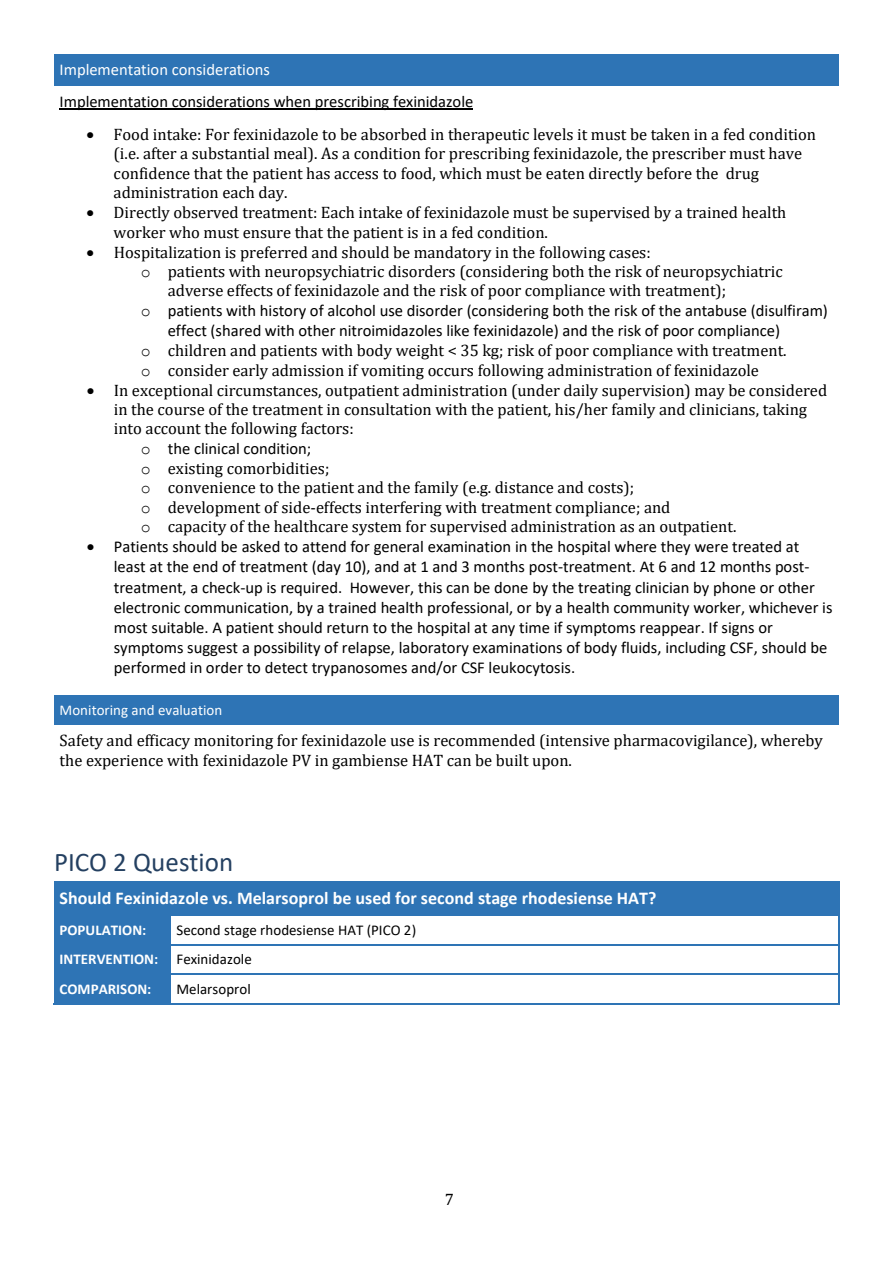
<style>
.page{position:relative;width:893px;height:1264px;background:#fff}
.page>*{position:absolute;margin:0;border:0;box-sizing:border-box;transform-origin:0 0}
.t1{font:27px "Calibri";color:#244061}
.t2{font:700 18px "Calibri";color:#fff}
.t3{font:16.5px/19.2px "Cambria";color:#000}
.t4{font:16.5px/20.1px "Calibri";color:#000}
.t5{font:16.5px "Calibri";color:#fff}
.t6{font:15px "Calibri";color:#000}
.t7{font:700 15px "Calibri";color:#fff}
.t8{font:15px "Calibri";letter-spacing:.005em;color:#fff}
.s1{font-family:"Courier New"}
</style>
<div class="page">
<div style="left:60px;top:60px;width:773px;height:20px;background:#2e74b5"></div>
<div style="left:54px;top:54px;width:784px;height:6px;background:#2e74b5"></div>
<div style="left:54px;top:80px;width:784px;height:5px;background:#2e74b5"></div>
<hr style="left:60px;top:109px;width:413px;height:1px;background:#000">
<div style="left:60px;top:701px;width:773px;height:18px;background:#2e74b5"></div>
<div style="left:54px;top:695px;width:784px;height:6px;background:#2e74b5"></div>
<div style="left:54px;top:719px;width:784px;height:5px;background:#2e74b5"></div>
<div style="left:60px;top:886px;width:773px;height:22px;background:#2e74b5"></div>
<hr style="left:54px;top:881px;width:784px;height:1px;background:#2e74b5">
<hr style="left:54px;top:882px;width:784px;height:4px;background:#2e74b5">
<div style="left:54px;top:908px;width:784px;height:6px;background:#2e74b5"></div>
<div style="left:54px;top:914px;width:117px;height:30px;background:#2e74b5"></div>
<hr style="left:172px;top:914px;width:666px;height:1px;background:#2e74b5">
<div style="left:54px;top:944px;width:117px;height:29px;background:#2e74b5"></div>
<hr style="left:172px;top:944px;width:666px;height:1px;background:#2e74b5">
<div style="left:54px;top:973px;width:117px;height:30px;background:#2e74b5"></div>
<hr style="left:172px;top:973px;width:666px;height:1px;background:#2e74b5">
<hr style="left:53px;top:1003px;width:118px;height:1px;background:#2e74b5">
<hr style="left:171px;top:1003px;width:667px;height:1px;background:#2e74b5">
<svg style="left:838px;top:881px;width:1px;height:123px"></svg>
<p class="t5" style="left:60px;top:58px;width:212px">Implementation considerations</p>
<p class="t4" style="left:60px;top:91px;width:415px">Implementation considerations when prescribing fexinidazole</p>
<p class="t3" style="left:114px;top:124px;width:704px;text-indent:-27px">• Food intake: For fexinidazole to be absorbed in therapeutic levels it must be taken in a fed condition (i.e. after a substantial meal). As a condition for prescribing fexinidazole, the prescriber must have confidence that the patient has access to food, which must be eaten directly before the drug administration each day.</p>
<p class="t3" style="left:114px;top:203px;width:674px;text-indent:-27px">• Directly observed treatment: Each intake of fexinidazole must be supervised by a trained health worker who must ensure that the patient is in a fed condition.</p>
<p class="t3" style="left:87px;top:242px;width:565px">• Hospitalization is preferred and should be mandatory in the following cases:</p>
<p class="t3" style="left:168px;top:262px;width:616px;text-indent:-27px"><span class="s1">o</span> patients with neuropsychiatric disorders (considering both the risk of neuropsychiatric adverse effects of fexinidazole and the risk of poor compliance with treatment);</p>
<p class="t4" style="left:168px;top:300px;width:661px;text-indent:-27px"><span class="s1">o</span> patients with history of alcohol use disorder (considering both the risk of the antabuse (disulfiram) effect (shared with other nitroimidazoles like fexinidazole) and the risk of poor compliance)</p>
<p class="t3" style="left:141px;top:341px;width:647px"><span class="s1">o</span> children and patients with body weight &lt; 35 kg; risk of poor compliance with treatment.</p>
<p class="t3" style="left:141px;top:360px;width:619px"><span class="s1">o</span> consider early admission if vomiting occurs following administration of fexinidazole</p>
<p class="t3" style="left:114px;top:380px;width:715px;text-indent:-27px">• In exceptional circumstances, outpatient administration (under daily supervision) may be considered in the course of the treatment in consultation with the patient, his/her family and clinicians, taking into account the following factors:</p>
<p class="t4" style="left:141px;top:438px;width:172px"><span class="s1">o</span> the clinical condition;</p>
<p class="t3" style="left:141px;top:458px;width:190px"><span class="s1">o</span> existing comorbidities;</p>
<p class="t3" style="left:141px;top:478px;width:495px"><span class="s1">o</span> convenience to the patient and the family (e.g. distance and costs);</p>
<p class="t3" style="left:141px;top:497px;width:531px"><span class="s1">o</span> development of side-effects interfering with treatment compliance; and</p>
<p class="t3" style="left:141px;top:516px;width:597px"><span class="s1">o</span> capacity of the healthcare system for supervised administration as an outpatient.</p>
<p class="t4" style="left:114px;top:536px;width:720px;text-indent:-27px">• Patients should be asked to attend for general examination in the hospital where they were treated at least at the end of treatment (day 10), and at 1 and 3 months post-treatment. At 6 and 12 months post&shy;treatment, a check-up is required. However, this can be done by the treating clinician by phone or other electronic communication, by a trained health professional, or by a health community worker, whichever is most suitable. A patient should return to the hospital at any time if symptoms reappear. If signs or symptoms suggest a possibility of relapse, laboratory examinations of body fluids, including CSF, should be performed in order to detect trypanosomes and/or CSF leukocytosis.</p>
<p class="t8" style="left:60px;top:700px;width:164px">Monitoring and evaluation</p>
<p class="t3" style="left:60px;top:730px;width:764px">Safety and efficacy monitoring for fexinidazole use is recommended (intensive pharmacovigilance), whereby the experience with fexinidazole PV in gambiense HAT can be built upon.</p>
<p class="t1" style="left:54px;top:843px;width:181px">PICO 2 Question</p>
<p class="t2" style="left:60px;top:885px;width:598px">Should Fexinidazole vs. Melarsoprol be used for second stage rhodesiense HAT?</p>
<p class="t7" style="left:60px;top:918px;width:88px">POPULATION:</p>
<p class="t6" style="left:176px;top:919px;width:241px">Second stage rhodesiense HAT (PICO 2)</p>
<p class="t7" style="left:60px;top:948px;width:100px">INTERVENTION:</p>
<p class="t6" style="left:176px;top:948px;width:77px">Fexinidazole</p>
<p class="t7" style="left:60px;top:977px;width:93px">COMPARISON:</p>
<p class="t6" style="left:176px;top:978px;width:76px">Melarsoprol</p>
<p class="t3" style="left:444px;top:1188px;width:11px">7</p>
</div>
